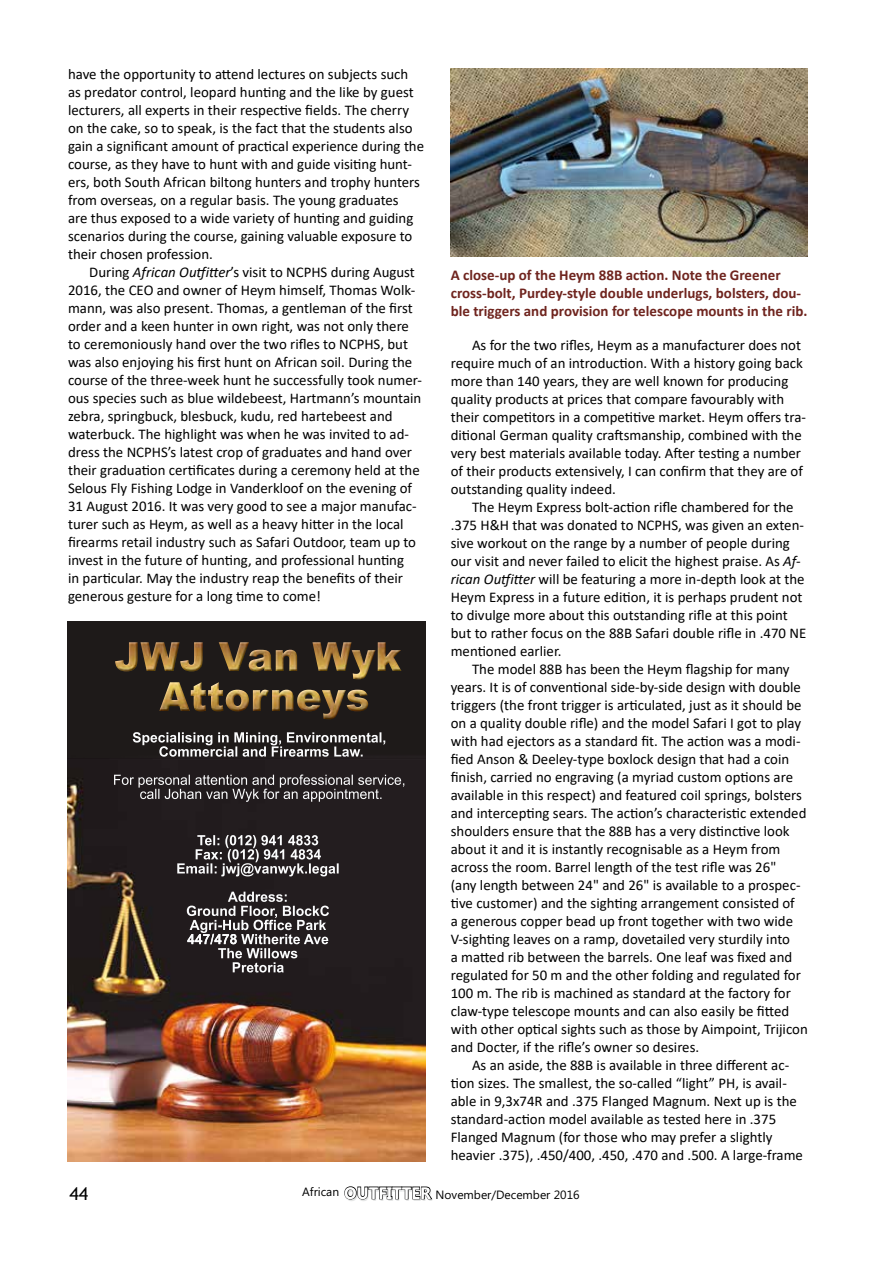
<style>
.page{position:relative;width:893px;height:1263px;background:#fff}
.page>*{position:absolute;margin:0;border:0;box-sizing:border-box;transform-origin:0 0}
.t1{font:18px "Trebuchet MS";color:#000}
.t2{font:700 15px/18px "Calibri";color:#6f241e}
.t3{font:14.85px/18px "Calibri";color:#000}
.t4{font:12px "Microsoft Phags Pa";color:#000}
.s1{font-style:italic}
.s2{font-weight:700;font-size:16.5px;color:#e5e6e6}
</style>
<div class="page">
<svg style="left:344px;top:1186px;width:89px;height:14px"></svg>
<img style="left:68px;top:757px;width:357px;height:404px">
<img style="left:68px;top:621px;width:357px;height:136px">
<img style="left:451px;top:68px;width:357px;height:188px">
<p class="t3" style="left:68px;top:65px;width:358px">have the opportunity to attend lectures on subjects such as predator control, leopard hunting and the like by guest lecturers, all experts in their respective fields. The cherry on the cake, so to speak, is the fact that the students also gain a significant amount of practical experience during the course, as they have to hunt with and guide visiting hunt&shy;ers, both South African biltong hunters and trophy hunters from overseas, on a regular basis. The young graduates<br>are thus exposed to a wide variety of hunting and guiding scenarios during the course, gaining valuable exposure to their chosen profession.</p>
<p class="t3" style="left:68px;top:263px;width:356px;text-indent:21px">During <span class="s1">African Outfitter</span>’s visit to NCPHS during August 2016, the CEO and owner of Heym himself, Thomas Wolk&shy;mann, was also present. Thomas, a gentleman of the first order and a keen hunter in own right, was not only there to ceremoniously hand over the two rifles to NCPHS, but was also enjoying his first hunt on African soil. During the course of the three-week hunt he successfully took numer&shy;ous species such as blue wildebeest, Hartmann’s mountain zebra, springbuck, blesbuck, kudu, red hartebeest and waterbuck. The highlight was when he was invited to ad&shy;dress the NCPHS’s latest crop of graduates and hand over their graduation certificates during a ceremony held at the Selous Fly Fishing Lodge in Vanderkloof on the evening of 31 August 2016. It was very good to see a major manufac&shy;turer such as Heym, as well as a heavy hitter in the local firearms retail industry such as Safari Outdoor, team up to invest in the future of hunting, and professional hunting<br>in particular. May the industry reap the benefits of their generous gesture for a long time to come!</p>
<p class="t2" style="left:451px;top:266px;width:358px">A close-up of the Heym 88B action. Note the Greener cross-bolt, Purdey-style double underlugs, bolsters, dou&shy;ble triggers and provision for telescope mounts in the rib.</p>
<p class="t3" style="left:451px;top:336px;width:357px;text-indent:21px">As for the two rifles, Heym as a manufacturer does not require much of an introduction. With a history going back more than 140 years, they are well known for producing quality products at prices that compare favourably with their competitors in a competitive market. Heym offers tra&shy;ditional German quality craftsmanship, combined with the very best materials available today. After testing a number of their products extensively, I can confirm that they are of outstanding quality indeed.</p>
<p class="t3" style="left:451px;top:498px;width:357px;text-indent:21px">The Heym Express bolt-action rifle chambered for the .375 H&amp;H that was donated to NCPHS, was given an exten&shy;sive workout on the range by a number of people during our visit and never failed to elicit the highest praise. As <span class="s1">Af&shy;rican Outfitter</span> will be featuring a more in-depth look at the Heym Express in a future edition, it is perhaps prudent not to divulge more about this outstanding rifle at this point but to rather focus on the 88B Safari double rifle in .470 NE mentioned earlier.</p>
<p class="t3" style="left:451px;top:660px;width:359px;text-indent:21px">The model 88B has been the Heym flagship for many years. It is of conventional side-by-side design with double triggers (the front trigger is articulated, just as it should be on a quality double rifle) and the model Safari I got to play with had ejectors as a standard fit. The action was a modi&shy;fied Anson &amp; Deeley-type boxlock design that had a coin finish, carried no engraving (a myriad custom options are available in this respect) and featured coil springs, bolsters and intercepting sears. The action’s characteristic extended shoulders ensure that the 88B has a very distinctive look about it and it is instantly recognisable as a Heym from across the room. Barrel length of the test rifle was 26"<br>(any length between 24" and 26" is available to a prospec&shy;tive customer) and the sighting arrangement consisted of<br>a generous copper bead up front together with two wide V-sighting leaves on a ramp, dovetailed very sturdily into<br>a matted rib between the barrels. One leaf was fixed and regulated for 50 m and the other folding and regulated for 100 m. The rib is machined as standard at the factory for claw-type telescope mounts and can also easily be fitted with other optical sights such as those by Aimpoint, Trijicon and Docter, if the rifle’s owner so desires.</p>
<p class="t3" style="left:451px;top:1056px;width:354px;text-indent:21px">As an aside, the 88B is available in three different ac&shy;tion sizes. The smallest, the so-called “light” PH, is avail&shy;able in 9,3x74R and .375 Flanged Magnum. Next up is the standard-action model available as tested here in .375<br>Flanged Magnum (for those who may prefer a slightly heavier .375), .450/400, .450, .470 and .500. A large-frame</p>
<p class="t1" style="left:69px;top:1182px;width:20px">44</p>
<p class="t4" style="left:302px;top:1186px;width:279px">African <span class="s2">OUTFITTER</span> November/December 2016</p>
</div>
